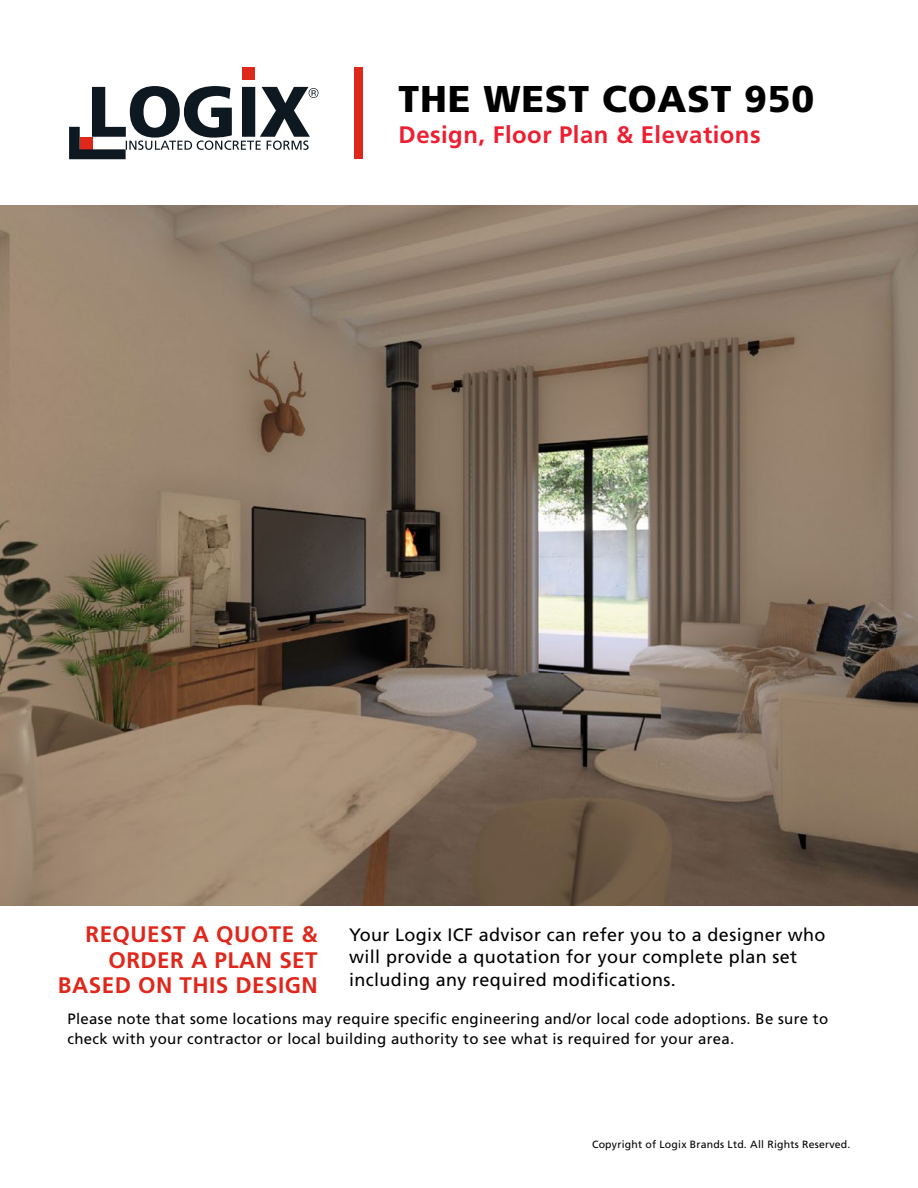
<style>
.page{position:relative;width:918px;height:1188px;background:#fff}
.page>*{position:absolute;margin:0;border:0;box-sizing:border-box;transform-origin:0 0}
.t1{font:900 37.2px "Frutiger LT Std";letter-spacing:.02em;color:#000}
.t2{font:700 23.85px "Frutiger LT Std";letter-spacing:.02em;color:#ee1f31}
.t3{font:700 22.5px/25.5px "Frutiger LT Std";letter-spacing:.02em;color:#df271c;text-align:right}
.t4{font:18px/22.5px "Frutiger LT Std";letter-spacing:.02em;color:#000}
.t5{font:15px/19.5px "Frutiger LT Std";letter-spacing:.02em;color:#000}
.t6{font:10.5px "Frutiger LT Std";letter-spacing:.02em;color:#000}
</style>
<div class="page">
<img style="left:0;top:205px;width:918px;height:701px">
<div style="left:242px;top:68px;width:13px;height:12px;background:#df271c"></div>
<svg style="left:69px;top:86px;width:249px;height:73px"></svg>
<div style="left:354px;top:68px;width:9px;height:91px;background:#df271c"></div>
<h1 class="t1" style="left:399px;top:76px;width:417px">THE WEST COAST 950</h1>
<h2 class="t2" style="left:399px;top:121px;width:364px">Design, Floor Plan &amp; Elevations</h2>
<h3 class="t3" style="left:58px;top:922px;width:261px">REQUEST A QUOTE &amp;<br>ORDER A PLAN SET<br>BASED ON THIS DESIGN</h3>
<p class="t5" style="left:68px;top:1009px;width:762px">Please note that some locations may require specific engineering and/or local code adoptions. Be sure to check with your contractor or local building authority to see what is required for your area.</p>
<p class="t4" style="left:349px;top:923px;width:478px">Your Logix ICF advisor can refer you to a designer who will provide a quotation for your complete plan set including any required modifications.</p>
<p class="t6" style="left:592px;top:1139px;width:260px">Copyright of Logix Brands Ltd. All Rights Reserved.</p>
</div>
